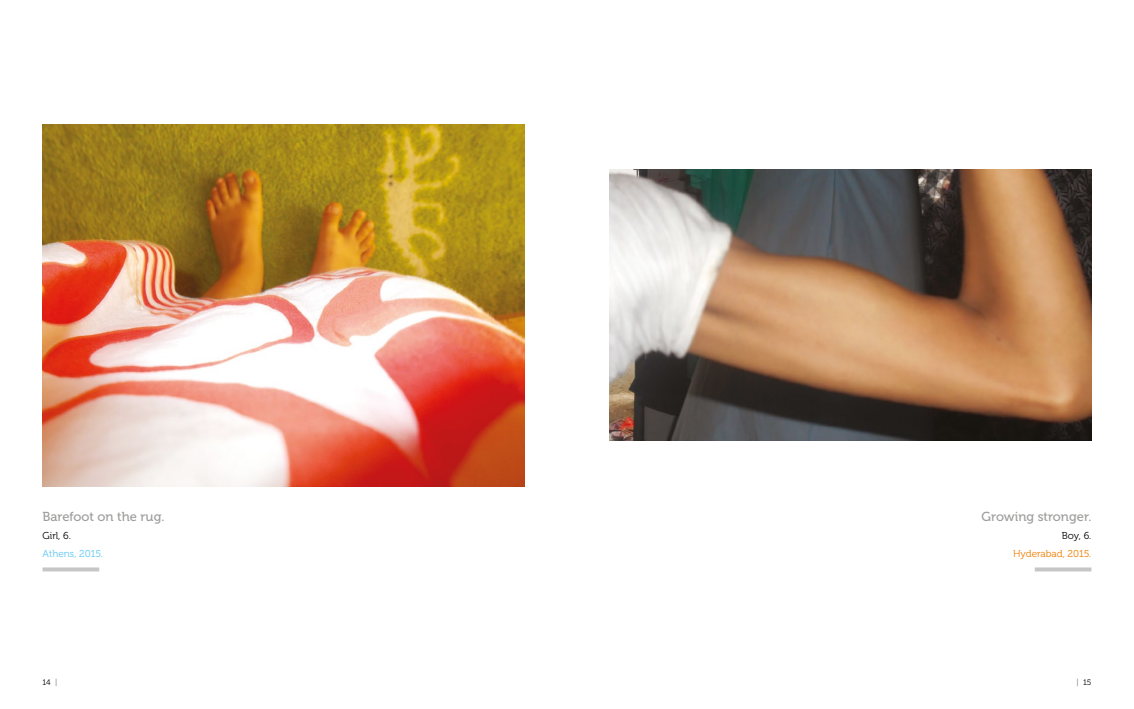
<style>
.page{position:relative;width:1134px;height:709px;background:#fff}
.page>*{position:absolute;margin:0;border:0;box-sizing:border-box;transform-origin:0 0}
.t1{font:13px "Museo 500";color:#9d9d9c}
.t2{font:10px "Museo 300";letter-spacing:-.005em;color:#ef7d00}
.t3{font:10px "Museo 300";color:#000}
.t4{font:10px "Museo 300";color:#5bc5f2}
.t5{font:8px "Museo 300";color:#000}
.s1{color:#706f6f}
</style>
<div class="page">
<img style="left:43px;top:125px;width:481px;height:361px">
<svg style="left:43px;top:567px;width:56px;height:4px"></svg>
<img style="left:609px;top:169px;width:482px;height:271px">
<svg style="left:1035px;top:567px;width:56px;height:4px"></svg>
<p class="t1" style="left:43px;top:509px;width:124px">Barefoot on the rug.</p>
<p class="t3" style="left:43px;top:530px;width:30px">Girl, 6.</p>
<p class="t4" style="left:43px;top:548px;width:62px">Athens, 2015.</p>
<p class="t1" style="left:981px;top:509px;width:111px">Growing stronger.</p>
<p class="t3" style="left:1062px;top:530px;width:31px">Boy, 6.</p>
<p class="t2" style="left:1013px;top:548px;width:80px">Hyderabad, 2015.</p>
<p class="t5" style="left:43px;top:678px;width:16px">14 <span class="s1">|</span></p>
<p class="t5" style="left:1076px;top:678px;width:16px"><span class="s1">|</span> 15</p>
</div>
